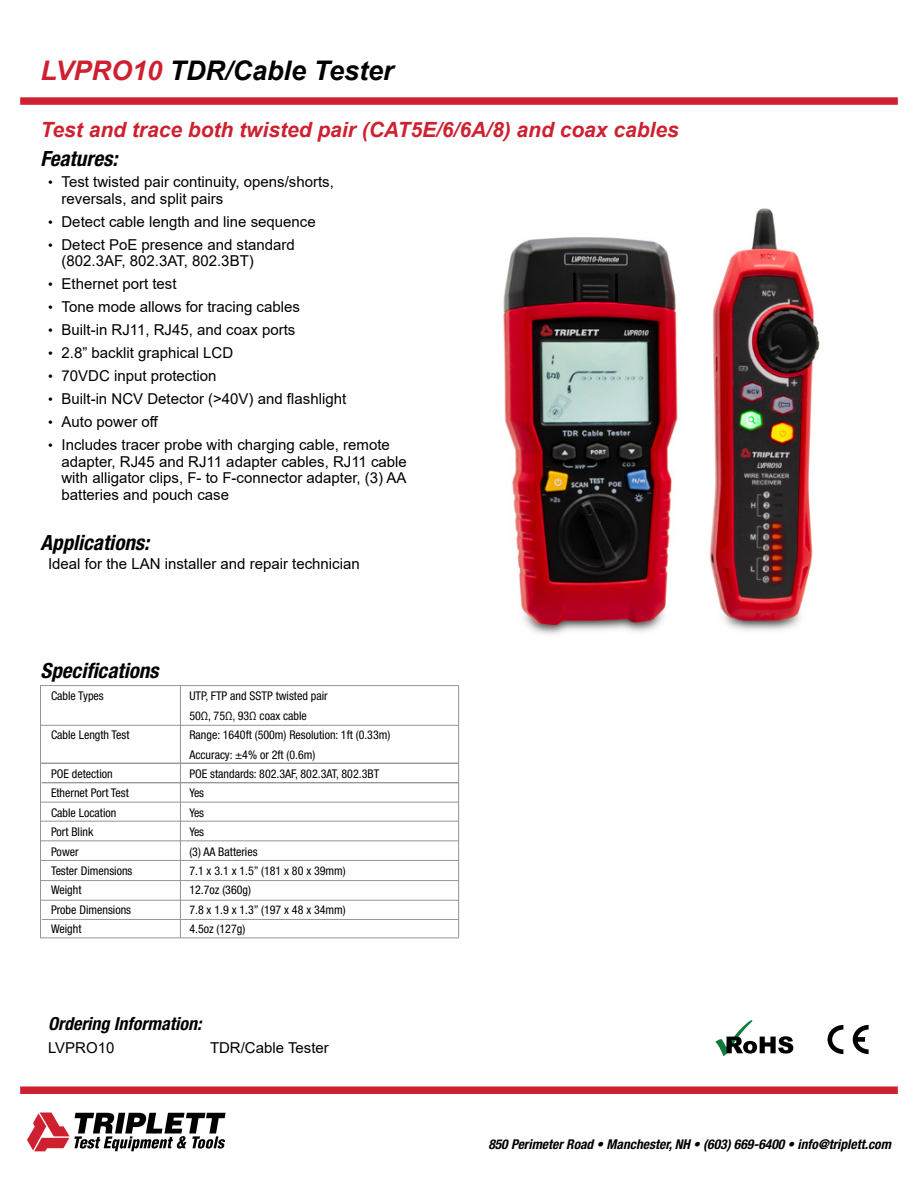
<style>
.page{position:relative;width:918px;height:1188px;background:#fff}
.page>*{position:absolute;margin:0;border:0;box-sizing:border-box;transform-origin:0 0}
.t1{font:italic 700 27px "Arial";color:#000}
.t2{font:italic 700 21px "Arial";color:#ce202f}
.t3{font:italic 700 condensed 21px "Helvetica Neue LT Std";color:#000}
.t4{font:italic 700 condensed 18px "Helvetica Neue LT Std";color:#000}
.t5{font:15px/16.5px "Arial";color:#000}
.t6{font:italic 700 condensed 13.5px "Helvetica Neue LT Std";color:#000}
.t7{font:condensed 12px "Helvetica Neue LT Std";color:#000}
.s1{color:#ce202f}
.s2{font-size:13.5px}
</style>
<div class="page">
<img style="left:503px;top:208px;width:317px;height:427px">
<div style="left:20px;top:97px;width:878px;height:8px;background:#ce202f"></div>
<div style="left:20px;top:1086px;width:878px;height:8px;background:#ce202f"></div>
<svg style="left:27px;top:1113px;width:199px;height:38px"></svg>
<hr style="left:42px;top:919px;width:417px;height:1px;background:#939598">
<hr style="left:40px;top:938px;width:419px;height:1px;background:#939598">
<hr style="left:40px;top:763px;width:419px;height:1px;background:#939598">
<hr style="left:40px;top:685px;width:419px;height:1px;background:#939598">
<hr style="left:42px;top:782px;width:417px;height:1px;background:#939598">
<hr style="left:40px;top:802px;width:419px;height:1px;background:#939598">
<hr style="left:40px;top:840px;width:419px;height:1px;background:#939598">
<hr style="left:40px;top:900px;width:419px;height:1px;background:#939598">
<hr style="left:40px;top:860px;width:419px;height:1px;background:#939598">
<hr style="left:40px;top:821px;width:418px;height:1px;background:#939598">
<hr style="left:40px;top:880px;width:418px;height:1px;background:#939598">
<hr style="left:40px;top:725px;width:418px;height:1px;background:#939598">
<hr style="left:180px;top:685px;width:1px;height:252px;background:#939598">
<hr style="left:458px;top:686px;width:1px;height:251px;background:#939598">
<hr style="left:40px;top:685px;width:1px;height:253px;background:#939598">
<svg style="left:715px;top:1020px;width:78px;height:36px"></svg>
<svg style="left:828px;top:1025px;width:15px;height:29px"></svg>
<svg style="left:853px;top:1025px;width:16px;height:29px"></svg>
<p class="t1" style="left:40px;top:52px;width:355px"><span class="s1">LVPRO10</span> TDR/Cable Tester</p>
<p class="t2" style="left:40px;top:116px;width:640px">Test and trace both twisted pair (CAT5E/6/6A/8) and coax cables</p>
<p class="t3" style="left:40px;top:146px;width:78px">Features:</p>
<p class="t5" style="left:62px;top:174px;width:274px;text-indent:-14px"><span class="s2">•</span> Test twisted pair continuity, opens/shorts, reversals, and split pairs</p>
<p class="t5" style="left:48px;top:213px;width:269px"><span class="s2">•</span> Detect cable length and line sequence</p>
<p class="t5" style="left:62px;top:236px;width:235px;text-indent:-14px"><span class="s2">•</span> Detect PoE presence and standard (802.3AF, 802.3AT, 802.3BT)</p>
<p class="t5" style="left:48px;top:276px;width:130px"><span class="s2">•</span> Ethernet port test</p>
<p class="t5" style="left:48px;top:299px;width:253px"><span class="s2">•</span> Tone mode allows for tracing cables</p>
<p class="t5" style="left:48px;top:322px;width:249px"><span class="s2">•</span> Built-in RJ11, RJ45, and coax ports</p>
<p class="t5" style="left:48px;top:345px;width:187px"><span class="s2">•</span> 2.8” backlit graphical LCD</p>
<p class="t5" style="left:48px;top:368px;width:170px"><span class="s2">•</span> 70VDC input protection</p>
<p class="t5" style="left:48px;top:391px;width:300px"><span class="s2">•</span> Built-in NCV Detector (&gt;40V) and flashlight</p>
<p class="t5" style="left:48px;top:414px;width:112px"><span class="s2">•</span> Auto power off</p>
<p class="t5" style="left:62px;top:437px;width:347px;text-indent:-14px"><span class="s2">•</span> Includes tracer probe with charging cable, remote adapter, RJ45 and RJ11 adapter cables, RJ11 cable with alligator clips, F- to F-connector adapter, (3) AA batteries and pouch case</p>
<p class="t3" style="left:40px;top:530px;width:110px">Applications:</p>
<p class="t5" style="left:48px;top:555px;width:313px">Ideal for the LAN installer and repair technician</p>
<p class="t3" style="left:40px;top:658px;width:120px">Specifications</p>
<p class="t7" style="left:51px;top:689px;width:54px">Cable Types</p>
<p class="t7" style="left:51px;top:728px;width:80px">Cable Length Test</p>
<p class="t7" style="left:51px;top:767px;width:63px">POE detection</p>
<p class="t7" style="left:51px;top:786px;width:79px">Ethernet Port Test</p>
<p class="t7" style="left:51px;top:806px;width:67px">Cable Location</p>
<p class="t7" style="left:51px;top:825px;width:44px">Port Blink</p>
<p class="t7" style="left:51px;top:844px;width:29px">Power</p>
<p class="t7" style="left:51px;top:864px;width:83px">Tester Dimensions</p>
<p class="t7" style="left:51px;top:883px;width:32px">Weight</p>
<p class="t7" style="left:51px;top:903px;width:82px">Probe Dimensions</p>
<p class="t7" style="left:51px;top:922px;width:32px">Weight</p>
<p class="t7" style="left:189px;top:689px;width:140px">UTP, FTP and SSTP twisted pair</p>
<p class="t7" style="left:189px;top:708px;width:119px">50Ω, 75Ω, 93Ω coax cable</p>
<p class="t7" style="left:189px;top:728px;width:203px">Range: 1640ft (500m) Resolution: 1ft (0.33m)</p>
<p class="t7" style="left:189px;top:747px;width:128px">Accuracy: ±4% or 2ft (0.6m)</p>
<p class="t7" style="left:189px;top:767px;width:191px">POE standards: 802.3AF, 802.3AT, 802.3BT</p>
<p class="t7" style="left:189px;top:786px;width:16px">Yes</p>
<p class="t7" style="left:189px;top:806px;width:16px">Yes</p>
<p class="t7" style="left:189px;top:825px;width:16px">Yes</p>
<p class="t7" style="left:189px;top:844px;width:70px">(3) AA Batteries</p>
<p class="t7" style="left:189px;top:864px;width:158px">7.1 x 3.1 x 1.5” (181 x 80 x 39mm)</p>
<p class="t7" style="left:189px;top:883px;width:63px">12.7oz (360g)</p>
<p class="t7" style="left:189px;top:903px;width:158px">7.8 x 1.9 x 1.3” (197 x 48 x 34mm)</p>
<p class="t7" style="left:189px;top:922px;width:57px">4.5oz (127g)</p>
<p class="t4" style="left:48px;top:1013px;width:155px">Ordering Information:</p>
<p class="t5" style="left:48px;top:1039px;width:68px">LVPRO10</p>
<p class="t5" style="left:210px;top:1039px;width:120px">TDR/Cable Tester</p>
<p class="t6" style="left:488px;top:1136px;width:404px">850 Perimeter Road • Manchester, NH • (603) 669-6400 • info@triplett.com</p>
</div>
